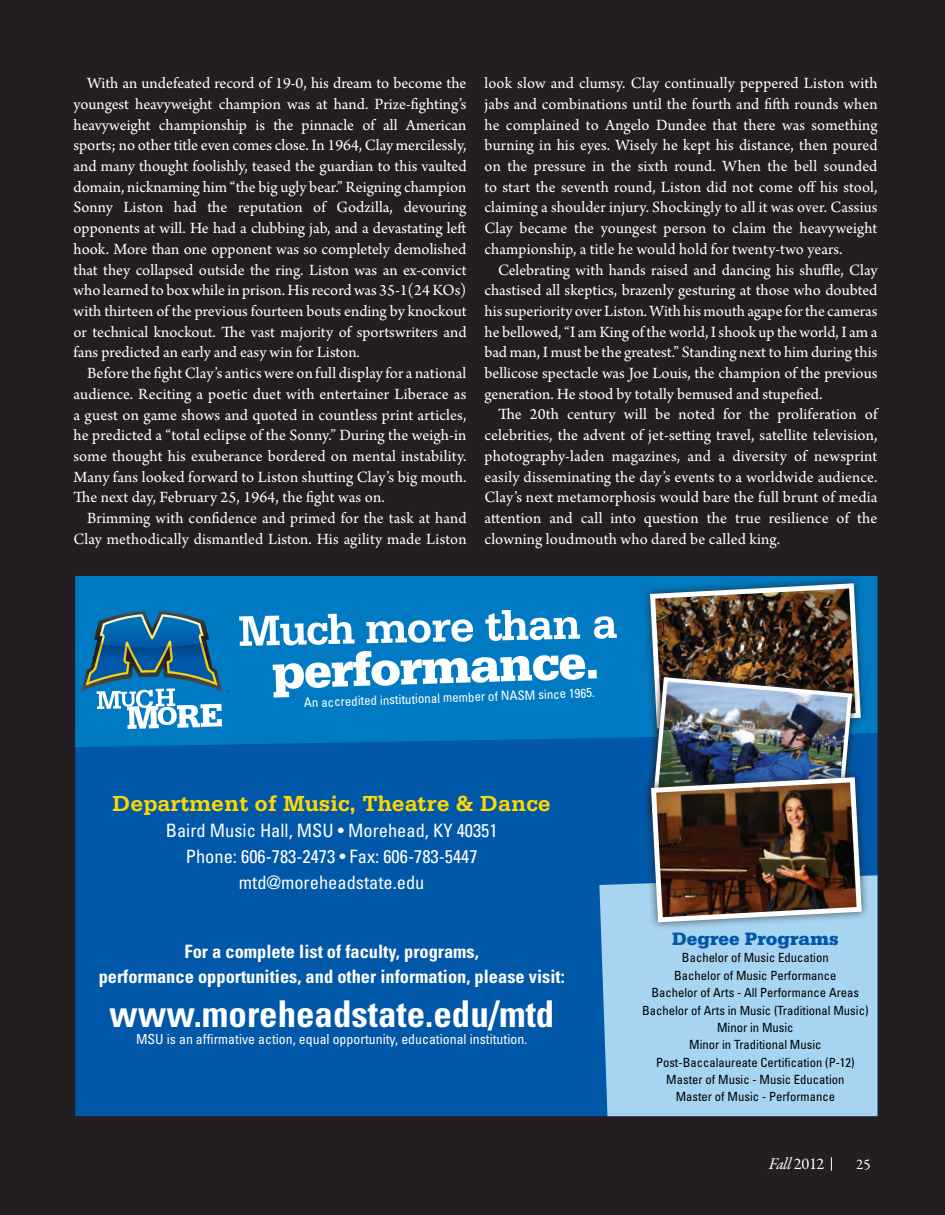
<style>
.page{position:relative;width:945px;height:1215px;background:#231f20}
.page>*{position:absolute;margin:0;border:0;box-sizing:border-box;transform-origin:0 0}
.t1{font:700 condensed 36.9px "Univers LT Std";color:#fff}
.t2{font:700 23.1px "Serifa Std";color:#ffd801}
.t3{font:900 18.9px "Serifa Std";color:#0157a8}
.t4{font:700 condensed 18.45px/24.6px "Univers LT Std";color:#fff;text-align:center}
.t5{font:condensed 18.45px/26.1px "Univers LT Std";color:#fff;text-align:center}
.Body_copy{font:16.5px/20.7px "Arno Pro";letter-spacing:.005em;color:#fff;text-align:justify}
.t6{font:italic 16.5px "Garamond Premr Pro";color:#fff}
.t7{font:15px "Garamond Premr Pro";color:#fff}
.t8{font:condensed 13.8px "Univers LT Std";color:#fff}
.t9{font:condensed 12.9px "Univers LT Std";color:#fff}
.t10{font:condensed 12.6px/17.4px "Univers LT Std";color:#000;text-align:center}
.s1{font-style:normal}
</style>
<div class="page">
<svg style="left:831px;top:1157px;width:1px;height:14px"></svg>
<div style="left:75px;top:747px;width:802px;height:369px;background:#0157a8"></div>
<div style="left:75px;top:576px;width:802px;height:171px;background:#007bc3"></div>
<svg style="left:594px;top:616px;width:23px;height:23px"></svg>
<svg style="left:239px;top:610px;width:346px;height:88px;background:#51a5d6"></svg>
<div style="left:588px;top:670px;width:9px;height:9px;background:#fff"></div>
<svg style="left:81px;top:611px;width:148px;height:118px;background:#3280ad"></svg>
<div style="left:599px;top:875px;width:278px;height:241px;background:#a7d4f1"></div>
<div style="left:642px;top:576px;width:227px;height:161px;background:#231f20;opacity:.75"></div>
<div style="left:643px;top:769px;width:227px;height:162px;background:#231f20;opacity:.75"></div>
<img style="left:647px;top:581px;width:217px;height:344px">
<p class="Body_copy" style="left:74px;top:74px;width:395px;text-indent:13px">With an undefeated record of 19-0, his dream to become the youngest heavyweight champion was at hand. Prize-fighting’s heavyweight championship is the pinnacle of all American sports; no other title even comes close. In 1964, Clay mercilessly, and many thought foolishly, teased the guardian to this vaulted domain, nicknaming him “the big ugly bear.” Reigning champion Sonny Liston had the reputation of Godzilla, devouring opponents at will. He had a clubbing jab, and a devastating left hook. More than one opponent was so completely demolished that they collapsed outside the ring. Liston was an ex-convict who learned to box while in prison. His record was 35-1(24 KOs) with thirteen of the previous fourteen bouts ending by knockout or technical knockout. The vast majority of sportswriters and fans predicted an early and easy win for Liston.</p>
<p class="Body_copy" style="left:74px;top:364px;width:395px;text-indent:13px">Before the fight Clay’s antics were on full display for a national audience. Reciting a poetic duet with entertainer Liberace as a guest on game shows and quoted in countless print articles, he predicted a “total eclipse of the Sonny.” During the weigh-in some thought his exuberance bordered on mental instability.<br>Many fans looked forward to Liston shutting Clay’s big mouth.<br>The next day, February 25, 1964, the fight was on.</p>
<p class="Body_copy" style="left:74px;top:508px;width:395px;text-align:right">Brimming with confidence and primed for the task at hand<br>Clay methodically dismantled Liston. His agility made Liston</p>
<p class="Body_copy" style="left:485px;top:74px;width:395px">look slow and clumsy. Clay continually peppered Liston with jabs and combinations until the fourth and fifth rounds when he complained to Angelo Dundee that there was something burning in his eyes. Wisely he kept his distance, then poured on the pressure in the sixth round. When the bell sounded to start the seventh round, Liston did not come off his stool, claiming a shoulder injury. Shockingly to all it was over. Cassius Clay became the youngest person to claim the heavyweight championship, a title he would hold for twenty-two years.</p>
<p class="Body_copy" style="left:485px;top:260px;width:394px;text-indent:13px">Celebrating with hands raised and dancing his shuffle, Clay chastised all skeptics, brazenly gesturing at those who doubted his superiority over Liston. With his mouth agape for the cameras he bellowed, “I am King of the world, I shook up the world, I am a bad man, I must be the greatest.” Standing next to him during this bellicose spectacle was Joe Louis, the champion of the previous generation. He stood by totally bemused and stupefied.</p>
<p class="Body_copy" style="left:485px;top:405px;width:395px;text-indent:13px">The 20th century will be noted for the proliferation of celebrities, the advent of jet-setting travel, satellite television, photography-laden magazines, and a diversity of newsprint easily disseminating the day’s events to a worldwide audience.<br>Clay’s next metamorphosis would bare the full brunt of media attention and call into question the true resilience of the clowning loudmouth who dared be called king.</p>
<p class="t9" style="left:304px;top:695px;width:292px;rotate:-2deg">An accredited institutional member of NASM since 1965.</p>
<p class="t2" style="left:113px;top:790px;width:440px">Department of Music, Theatre &amp; Dance</p>
<p class="t5" style="left:166px;top:817px;width:333px">Baird Music Hall, MSU • Morehead, KY 40351<br>Phone: 606-783-2473 • Fax: 606-783-5447 mtd@moreheadstate.edu</p>
<p class="t4" style="left:99px;top:939px;width:468px">For a complete list of faculty, programs,<br>performance opportunities, and other information, please visit:</p>
<p class="t1" style="left:109px;top:991px;width:447px">www.moreheadstate.edu/mtd</p>
<p class="t8" style="left:136px;top:1030px;width:393px">MSU is an affirmative action, equal opportunity, educational institution.</p>
<p class="t3" style="left:672px;top:928px;width:168px">Degree Programs</p>
<p class="t10" style="left:642px;top:949px;width:228px">Bachelor of Music Education<br>Bachelor of Music Performance<br>Bachelor of Arts - All Performance Areas<br>Bachelor of Arts in Music (Traditional Music)<br>Minor in Music<br>Minor in Traditional Music<br>Post-Baccalaureate Certification (P-12)<br>Master of Music - Music Education<br>Master of Music - Performance</p>
<p class="t6" style="left:769px;top:1154px;width:57px">Fall <span class="s1">2012</span></p>
<p class="t7" style="left:856px;top:1155px;width:16px">25</p>
</div>
